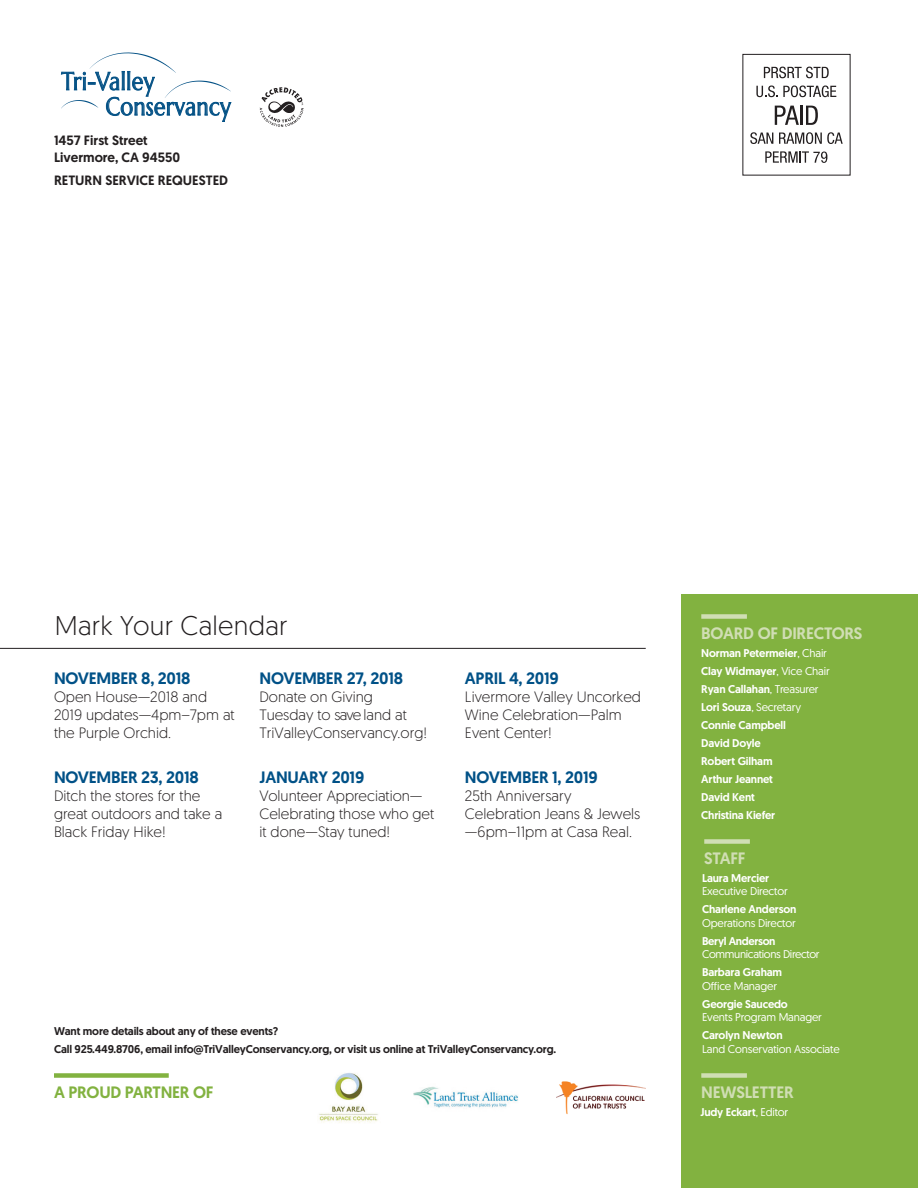
<style>
.page{position:relative;width:918px;height:1188px;background:#fff}
.page>*{position:absolute;margin:0;border:0;box-sizing:border-box;transform-origin:0 0}
.t1{font:300 27px "Geomanist";letter-spacing:.01em;color:#231f20}
.t2{font:25.2px/25.2px "Marcellus";letter-spacing:.025em;color:#055286;scale:.83 1}
.t3{font:500 16.5px "Geomanist";letter-spacing:-.015em;color:#005187}
.t4{font:500 16.5px "Geomanist";letter-spacing:-.015em;color:#d0deb4}
.t5{font:500 16.5px "Geomanist";letter-spacing:-.015em;color:#82b240}
.t6{font:300 15px/18px "Geomanist";color:#231f20}
.t7{font:500 13.5px/16.5px "Geomanist";color:#231f20}
.t8{font:500 11.25px/18px "Geomanist";letter-spacing:-.015em;color:#fff}
.t9{font:500 11.25px/18px "Geomanist";letter-spacing:-.015em;color:#231f20}
.t10{font:11.25px "Geomanist";letter-spacing:-.015em;color:#fff}
.s1{font-weight:400}
</style>
<div class="page">
<div style="left:682px;top:594px;width:236px;height:594px;background:#82b240"></div>
<svg style="left:764px;top:67px;width:65px;height:11px"></svg>
<svg style="left:756px;top:86px;width:80px;height:11px"></svg>
<svg style="left:775px;top:106px;width:24px;height:19px"></svg>
<hr style="left:800px;top:106px;width:3px;height:19px;background:#231f20">
<svg style="left:806px;top:106px;width:12px;height:19px"></svg>
<svg style="left:750px;top:132px;width:23px;height:12px"></svg>
<svg style="left:779px;top:132px;width:64px;height:12px"></svg>
<svg style="left:765px;top:151px;width:62px;height:12px"></svg>
<hr style="left:0;top:648px;width:646px;height:1px;background:#231f20">
<div style="left:704px;top:839px;width:46px;height:5px;background:#d0deb4"></div>
<div style="left:701px;top:1073px;width:46px;height:5px;background:#d0deb4"></div>
<div style="left:701px;top:614px;width:46px;height:5px;background:#d0deb4"></div>
<div style="left:54px;top:1073px;width:115px;height:5px;background:#82b240"></div>
<img style="left:319px;top:1073px;width:59px;height:50px">
<img style="left:413px;top:1087px;width:105px;height:21px">
<img style="left:557px;top:1081px;width:89px;height:33px">
<svg style="left:61px;top:52px;width:170px;height:70px"></svg>
<svg style="left:260px;top:87px;width:44px;height:40px"></svg>
<h2 class="t2" style="left:106px;top:69px;width:152px;text-indent:-44px">Tri-Valley<br>Conservancy</h2>
<p class="t7" style="left:54px;top:132px;width:128px">1457 First Street<br>Livermore, CA 94550</p>
<p class="t7" style="left:54px;top:172px;width:176px">RETURN SERVICE REQUESTED</p>
<h1 class="t1" style="left:55px;top:608px;width:235px">Mark Your Calendar</h1>
<p class="t3" style="left:54px;top:667px;width:138px">NOVEMBER 8, 2018</p>
<p class="t6" style="left:54px;top:687px;width:182px">Open House—2018 and<br>2019 updates—4pm–7pm at the Purple Orchid.</p>
<p class="t3" style="left:54px;top:766px;width:146px">NOVEMBER 23, 2018</p>
<p class="t6" style="left:54px;top:786px;width:170px">Ditch the stores for the great outdoors and take a<br>Black Friday Hike!</p>
<p class="t3" style="left:259px;top:667px;width:145px">NOVEMBER 27, 2018</p>
<p class="t6" style="left:259px;top:687px;width:169px">Donate on Giving<br>Tuesday to save land at<br>TriValleyConservancy.org!</p>
<p class="t3" style="left:259px;top:766px;width:106px">JANUARY 2019</p>
<p class="t6" style="left:259px;top:786px;width:176px">Volunteer Appreciation—<br>Celebrating those who get it done—Stay tuned!</p>
<p class="t3" style="left:465px;top:667px;width:95px">APRIL 4, 2019</p>
<p class="t6" style="left:465px;top:687px;width:177px">Livermore Valley Uncorked<br>Wine Celebration—Palm<br>Event Center!</p>
<p class="t3" style="left:465px;top:766px;width:134px">NOVEMBER 1, 2019</p>
<p class="t6" style="left:465px;top:786px;width:177px">25th Anniversary<br>Celebration Jeans &amp; Jewels —6pm–11pm at Casa Real.</p>
<p class="t9" style="left:54px;top:1022px;width:504px">Want more details about any of these events?<br>Call 925.449.8706, email info@TriValleyConservancy.org, or visit us online at TriValleyConservancy.org.</p>
<p class="t5" style="left:54px;top:1081px;width:161px">A PROUD PARTNER OF</p>
<p class="t4" style="left:701px;top:622px;width:163px">BOARD OF DIRECTORS</p>
<p class="t8" style="left:701px;top:644px;width:130px">Norman Petermeier<span class="s1">, Chair<br></span>Clay Widmayer<span class="s1">, Vice Chair<br></span>Ryan Callahan<span class="s1">, Treasurer<br></span>Lori Souza<span class="s1">, Secretary<br></span>Connie Campbell<br>David Doyle<br>Robert Gilham<br>Arthur Jeannet<br>David Kent<br>Christina Kiefer</p>
<p class="t4" style="left:704px;top:847px;width:43px">STAFF</p>
<p class="t8" style="left:702px;top:869px;width:69px">Laura Mercier</p>
<p class="t10" style="left:702px;top:884px;width:87px">Executive Director</p>
<p class="t8" style="left:702px;top:900px;width:96px">Charlene Anderson</p>
<p class="t10" style="left:702px;top:916px;width:95px">Operations Director</p>
<p class="t8" style="left:702px;top:932px;width:75px">Beryl Anderson</p>
<p class="t10" style="left:702px;top:947px;width:119px">Communications Director</p>
<p class="t8" style="left:702px;top:963px;width:82px">Barbara Graham</p>
<p class="t10" style="left:702px;top:979px;width:76px">Office Manager</p>
<p class="t8" style="left:702px;top:995px;width:87px">Georgie Saucedo</p>
<p class="t10" style="left:702px;top:1010px;width:121px">Events Program Manager</p>
<p class="t8" style="left:702px;top:1026px;width:82px">Carolyn Newton</p>
<p class="t10" style="left:702px;top:1042px;width:139px">Land Conservation Associate</p>
<p class="t4" style="left:701px;top:1081px;width:94px">NEWSLETTER</p>
<p class="t8" style="left:700px;top:1103px;width:89px">Judy Eckart<span class="s1">, Editor</span></p>
</div>
